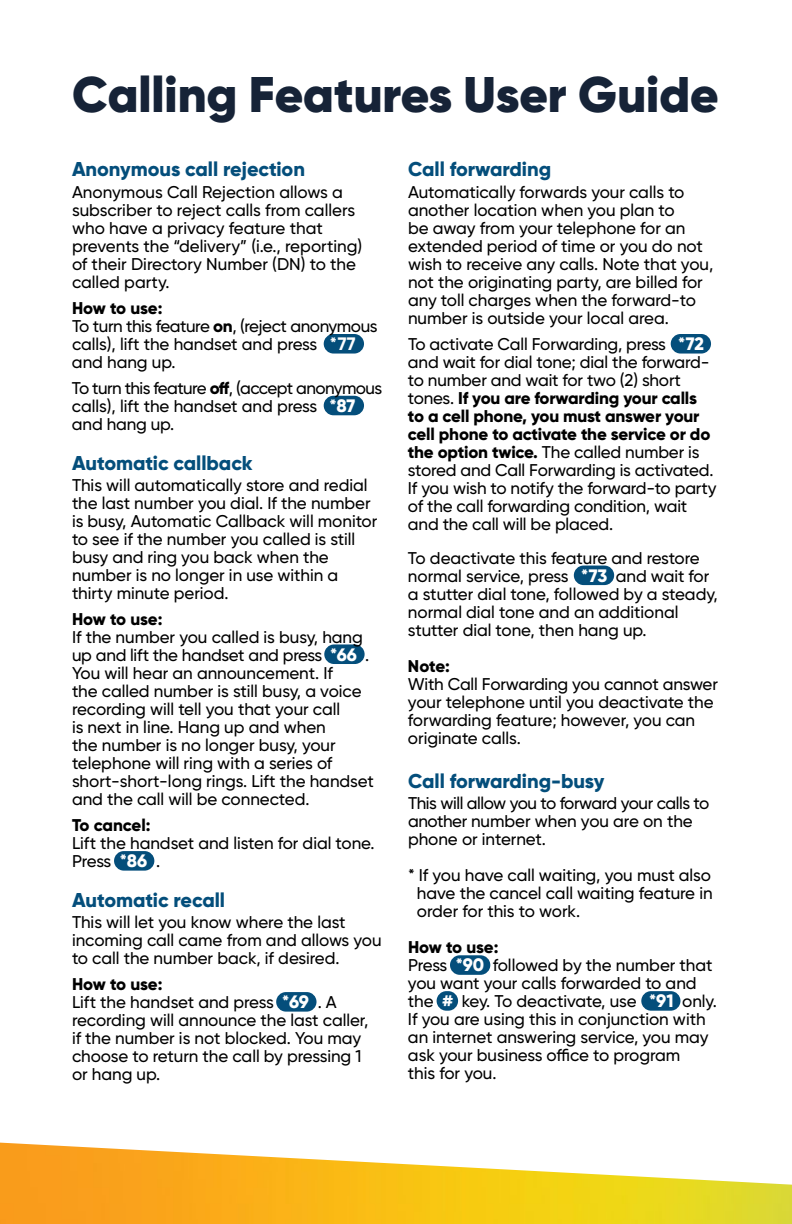
<style>
.page{position:relative;width:792px;height:1224px;background:#fff}
.page>*{position:absolute;margin:0;border:0;box-sizing:border-box;transform-origin:0 0}
.t1{font:900 50px "Gilroy";color:#162337}
.t2{font:800 20px "Gilroy";letter-spacing:-.005em;color:#044e7b}
.t3{font:500 17px/18px "Gilroy";letter-spacing:-.005em;color:#000}
.t4{font:500 17px/18px "Gilroy";letter-spacing:-.025em;color:#000}
.t5{font:500 17px/18px "Gilroy";letter-spacing:-.035em;color:#000}
.t6{font:800 17px "Gilroy";letter-spacing:-.015em;color:#000}
.s1{font-weight:800}
.s2{font-weight:700;font-size:18px;color:#fff}
.s3{font-weight:800;font-size:18px;color:#fff}
</style>
<div class="page">
<div style="left:671px;top:334px;width:40px;height:20px;background:#044e7b;border-radius:10px"></div>
<div style="left:641px;top:991px;width:39px;height:20px;background:#044e7b;border-radius:10px"></div>
<div style="left:437px;top:991px;width:21px;height:20px;background:#044e7b;border-radius:10px"></div>
<div style="left:450px;top:955px;width:40px;height:20px;background:#044e7b;border-radius:10px"></div>
<img style="left:0;top:1143px;width:792px;height:81px">
<div style="left:574px;top:566px;width:40px;height:19px;background:#044e7b;border-radius:10px"></div>
<div style="left:276px;top:992px;width:41px;height:20px;background:#044e7b;border-radius:10px"></div>
<div style="left:114px;top:851px;width:40px;height:20px;background:#044e7b;border-radius:10px"></div>
<div style="left:324px;top:644px;width:41px;height:20px;background:#044e7b;border-radius:10px"></div>
<div style="left:324px;top:334px;width:40px;height:20px;background:#044e7b;border-radius:10px"></div>
<div style="left:324px;top:396px;width:40px;height:19px;background:#044e7b;border-radius:10px"></div>
<h1 class="t1" style="left:72px;top:63px;width:648px">Calling Features User Guide</h1>
<p class="t2" style="left:72px;top:157px;width:235px">Anonymous call rejection</p>
<p class="t3" style="left:72px;top:183px;width:292px">Anonymous Call Rejection allows a subscriber to reject calls from callers who have a privacy feature that prevents the “delivery” (i.e., reporting) of their Directory Number (DN) to the called party.</p>
<p class="t4" style="left:72px;top:299px;width:307px"><span class="s1">How to use:<br></span>To turn this feature <span class="s1">on</span>, (reject anonymous calls), lift the handset and press <span class="s2">*77 </span>and hang up.</p>
<p class="t5" style="left:72px;top:379px;width:312px">To turn this feature <span class="s1">off</span>, (accept anonymous calls), lift the handset and press <span class="s3">*87 </span>and hang up.</p>
<p class="t2" style="left:72px;top:450px;width:182px">Automatic callback</p>
<p class="t3" style="left:72px;top:476px;width:307px">This will automatically store and redial the last number you dial. If the number is busy, Automatic Callback will monitor to see if the number you called is still busy and ring you back when the number is no longer in use within a thirty minute period.</p>
<p class="t6" style="left:72px;top:608px;width:92px">How to use:</p>
<p class="t3" style="left:72px;top:628px;width:303px">If the number you called is busy, hang up and lift the handset and press <span class="s3">*66</span> .<br>You will hear an announcement. If<br>the called number is still busy, a voice recording will tell you that your call<br>is next in line. Hang up and when<br>the number is no longer busy, your telephone will ring with a series of short-short-long rings. Lift the handset and the call will be connected.</p>
<p class="t6" style="left:72px;top:814px;width:80px">To cancel:</p>
<p class="t3" style="left:72px;top:834px;width:304px">Lift the handset and listen for dial tone.<br>Press <span class="s3">*86</span> .</p>
<p class="t2" style="left:72px;top:887px;width:155px">Automatic recall</p>
<p class="t3" style="left:72px;top:913px;width:311px">This will let you know where the last incoming call came from and allows you to call the number back, if desired.</p>
<p class="t3" style="left:72px;top:975px;width:298px"><span class="s1">How to use:<br></span>Lift the handset and press <span class="s3">*69</span> . A recording will announce the last caller, if the number is not blocked. You may choose to return the call by pressing 1 or hang up.</p>
<p class="t2" style="left:408px;top:157px;width:145px">Call forwarding</p>
<p class="t3" style="left:408px;top:183px;width:307px">Automatically forwards your calls to another location when you plan to<br>be away from your telephone for an extended period of time or you do not wish to receive any calls. Note that you, not the originating party, are billed for any toll charges when the forward-to number is outside your local area.</p>
<p class="t3" style="left:408px;top:335px;width:310px">To activate Call Forwarding, press <span class="s3">*72 </span>and wait for dial tone; dial the forward&shy;to number and wait for two (2) short tones. <span class="s1">If you are forwarding your calls to a cell phone, you must answer your cell phone to activate the service or do the option twice.</span> The called number is stored and Call Forwarding is activated.<br>If you wish to notify the forward-to party of the call forwarding condition, wait and the call will be placed.</p>
<p class="t3" style="left:408px;top:549px;width:311px">To deactivate this feature and restore normal service, press <span class="s3">*73</span> and wait for a stutter dial tone, followed by a steady, normal dial tone and an additional stutter dial tone, then hang up.</p>
<p class="t6" style="left:408px;top:655px;width:43px">Note:</p>
<p class="t3" style="left:408px;top:675px;width:311px">With Call Forwarding you cannot answer your telephone until you deactivate the forwarding feature; however, you can originate calls.</p>
<p class="t2" style="left:408px;top:768px;width:198px">Call forwarding-busy</p>
<p class="t4" style="left:408px;top:794px;width:303px">This will allow you to forward your calls to another number when you are on the phone or internet.</p>
<p class="t3" style="left:417px;top:866px;width:297px;text-align:justify;text-indent:-9px">* If you have call waiting, you must also have the cancel call waiting feature in order for this to work.</p>
<p class="t3" style="left:408px;top:938px;width:310px"><span class="s1">How to use:<br></span>Press <span class="s3">*90</span> followed by the number that you want your calls forwarded to and the <span class="s3">#</span> key. To deactivate, use <span class="s3">*91</span> only.<br>If you are using this in conjunction with an internet answering service, you may ask your business office to program<br>this for you.</p>
</div>
